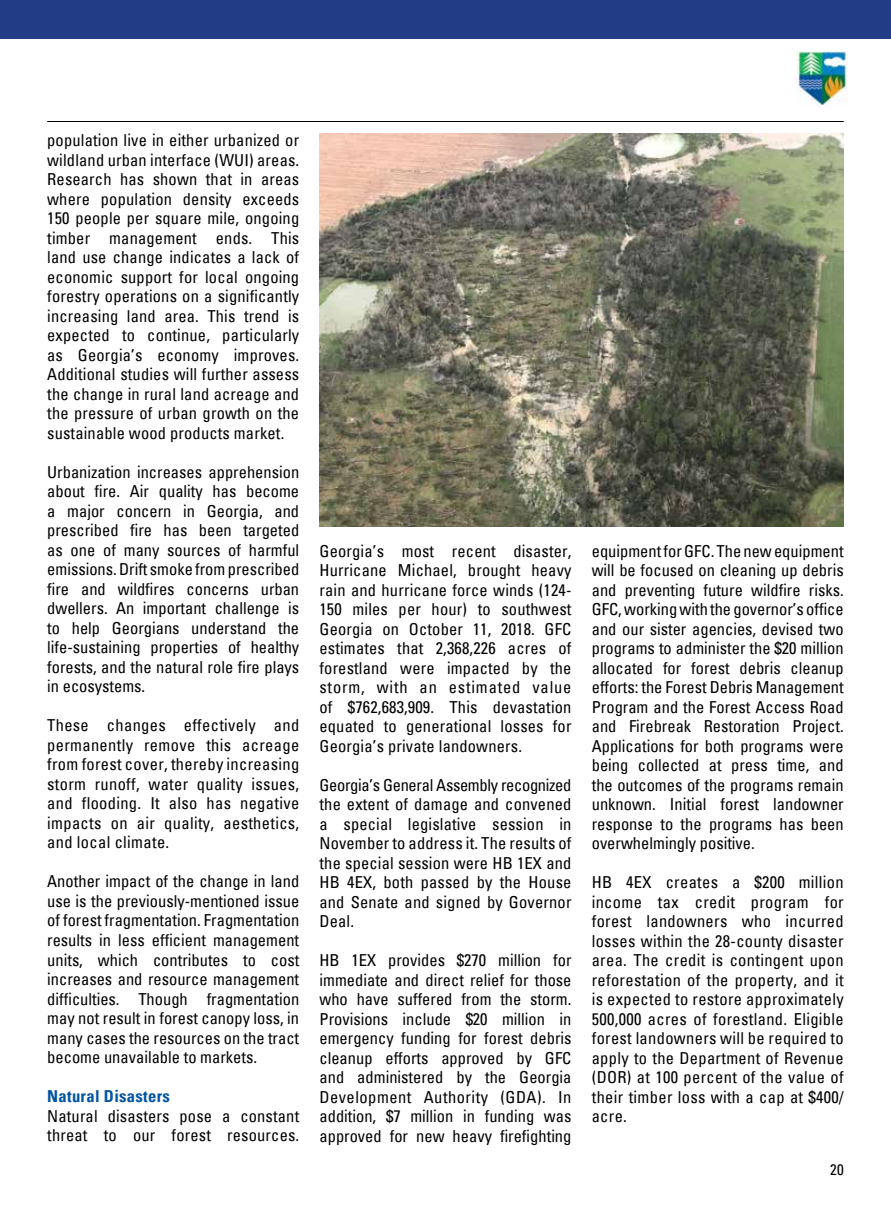
<style>
.page{position:relative;width:891px;height:1215px;background:#fff}
.page>*{position:absolute;margin:0;border:0;box-sizing:border-box;transform-origin:0 0}
.t1{font:condensed 16.5px/19.5px "Univers";letter-spacing:.01em;color:#000;text-align:justify}
.t2{font:700 condensed 16.5px "Univers";letter-spacing:.02em;color:#0054a4}
.t3{font:condensed 15px "Univers";color:#000}
</style>
<div class="page">
<hr style="left:47px;top:121px;width:797px;height:1px;background:#000">
<img style="left:797px;top:51px;width:51px;height:55px">
<div style="left:0;top:0;width:891px;height:38px;background:#223d85"></div>
<img style="left:320px;top:134px;width:523px;height:392px">
<p class="t1" style="left:47px;top:130px;width:254px">population live in either urbanized or wildland urban interface (WUI) areas.<br>Research has shown that in areas where population density exceeds 150 people per square mile, ongoing timber management ends. This land use change indicates a lack of economic support for local ongoing forestry operations on a significantly increasing land area. This trend is expected to continue, particularly as Georgia’s economy improves.<br>Additional studies will further assess the change in rural land acreage and the pressure of urban growth on the sustainable wood products market.</p>
<p class="t1" style="left:47px;top:462px;width:254px">Urbanization increases apprehension about fire. Air quality has become a major concern in Georgia, and prescribed fire has been targeted as one of many sources of harmful emissions. Drift smoke from prescribed fire and wildfires concerns urban dwellers. An important challenge is to help Georgians understand the life-sustaining properties of healthy forests, and the natural role fire plays in ecosystems.</p>
<p class="t1" style="left:47px;top:716px;width:254px">These changes effectively and permanently remove this acreage from forest cover, thereby increasing storm runoff, water quality issues, and flooding. It also has negative impacts on air quality, aesthetics, and local climate.</p>
<p class="t1" style="left:47px;top:872px;width:254px">Another impact of the change in land use is the previously-mentioned issue of forest fragmentation. Fragmentation results in less efficient management units, which contributes to cost increases and resource management difficulties. Though fragmentation may not result in forest canopy loss, in many cases the resources on the tract become unavailable to markets.</p>
<p class="t2" style="left:47px;top:1086px;width:124px">Natural Disasters</p>
<p class="t1" style="left:47px;top:1106px;width:254px">Natural disasters pose a constant threat to our forest resources.</p>
<p class="t1" style="left:320px;top:541px;width:254px">Georgia’s most recent disaster, Hurricane Michael, brought heavy rain and hurricane force winds (124- 150 miles per hour) to southwest Georgia on October 11, 2018. GFC estimates that 2,368,226 acres of forestland were impacted by the storm, with an estimated value of $762,683,909. This devastation equated to generational losses for Georgia’s private landowners.</p>
<p class="t1" style="left:320px;top:775px;width:254px">Georgia’s General Assembly recognized the extent of damage and convened a special legislative session in November to address it. The results of the special session were HB 1EX and HB 4EX, both passed by the House and Senate and signed by Governor Deal.</p>
<p class="t1" style="left:320px;top:950px;width:254px">HB 1EX provides $270 million for immediate and direct relief for those who have suffered from the storm.<br>Provisions include $20 million in emergency funding for forest debris cleanup efforts approved by GFC and administered by the Georgia Development Authority (GDA). In addition, $7 million in funding was approved for new heavy firefighting</p>
<p class="t1" style="left:592px;top:541px;width:254px">equipment for GFC. The new equipment will be focused on cleaning up debris and preventing future wildfire risks.<br>GFC, working with the governor’s office and our sister agencies, devised two programs to administer the $20 million allocated for forest debris cleanup efforts: the Forest Debris Management Program and the Forest Access Road and Firebreak Restoration Project.<br>Applications for both programs were being collected at press time, and the outcomes of the programs remain unknown. Initial forest landowner response to the programs has been overwhelmingly positive.</p>
<p class="t1" style="left:592px;top:872px;width:254px">HB 4EX creates a $200 million income tax credit program for forest landowners who incurred losses within the 28-county disaster area. The credit is contingent upon reforestation of the property, and it is expected to restore approximately 500,000 acres of forestland. Eligible forest landowners will be required to apply to the Department of Revenue (DOR) at 100 percent of the value of their timber loss with a cap at $400/ acre.</p>
<p class="t3" style="left:830px;top:1159px;width:15px">20</p>
</div>
